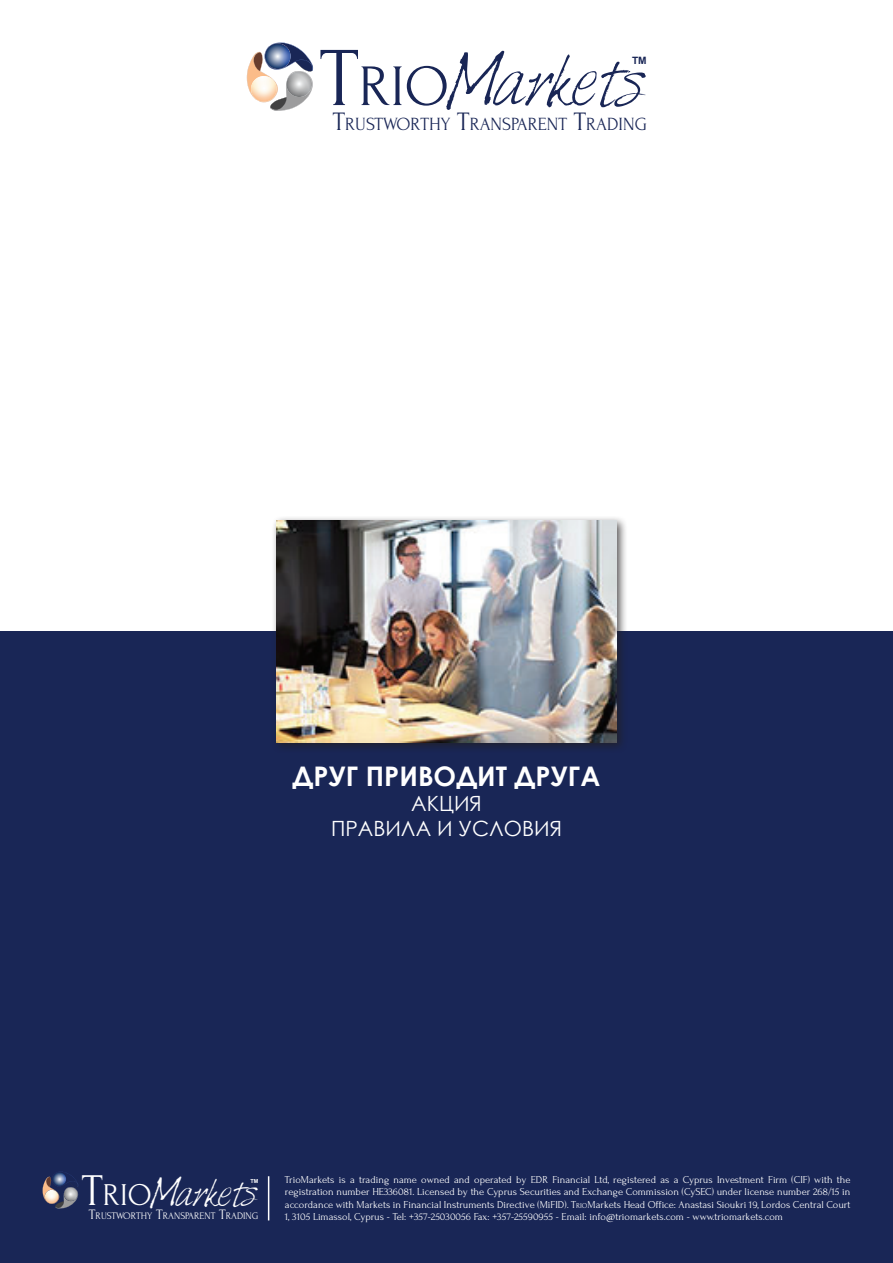
<style>
.page{position:relative;width:893px;height:1263px;background:#fff}
.page>*{position:absolute;margin:0;border:0;box-sizing:border-box;transform-origin:0 0}
.t1{font:61.65px "Harabara Hand";color:#192656}
.t2{font:58.5px "Forum";color:#192656}
.t3{font:33.3px "Harabara Hand";color:#fff}
.t4{font:31.5px "Forum";color:#fff}
.t5{font:700 27px "Century Gothic";color:#fff}
.t6{font:21px/25.2px "Century Gothic";color:#fff;text-align:center}
.t7{font:18.45px "Forum";color:#192656}
.t8{font:10.5px/12.6px "Forum";color:#fff;text-align:justify}
.t9{font:700 10.2px "Arial";color:#192656}
.t10{font:10.05px "Forum";color:#fff}
.t11{font:700 5.4px "Arial";color:#fff}
.s1{font-size:83.55px}
.s2{font-family:"Harabara Hand";font-size:63px}
.s3{font-size:26.4px}
.s4{font-size:45.15px}
.s5{font-family:"Harabara Hand";font-size:34.05px}
.s6{font-size:14.25px}
.s7{font-size:7.35px}
</style>
<div class="page">
<div style="left:0;top:1134px;width:893px;height:129px;background:#192656"></div>
<hr style="left:268px;top:1176px;width:1px;height:44px;background:#fff">
<svg style="left:43px;top:1172px;width:36px;height:37px"></svg>
<div style="left:0;top:631px;width:893px;height:511px;background:#192656"></div>
<svg style="left:247px;top:43px;width:66px;height:68px"></svg>
<div style="left:271px;top:516px;width:357px;height:237px;background:#231f20;opacity:.75"></div>
<img style="left:276px;top:521px;width:341px;height:221px">
<h2 class="t2" style="left:320px;top:55px;width:186px"><span class="s1">T</span>RIO<span class="s2">M</span></h2>
<h3 class="t7" style="left:333px;top:114px;width:315px"><span class="s3">T</span>RUSTWORTHY <span class="s3">T</span>RANSPARENT <span class="s3">T</span>RADING</h3>
<h1 class="t1" style="left:493px;top:48px;width:154px">arkets</h1>
<p class="t9" style="left:632px;top:53px;width:16px">TM</p>
<h3 class="t5" style="left:293px;top:755px;width:309px">ДРУГ ПРИВОДИТ ДРУГА</h3>
<h3 class="t6" style="left:331px;top:790px;width:232px">АКЦИЯ<br>ПРАВИЛА И УСЛОВИЯ</h3>
<h3 class="t4" style="left:82px;top:1178px;width:101px"><span class="s4">T</span>RIO<span class="s5">M</span></h3>
<p class="t10" style="left:89px;top:1210px;width:171px"><span class="s6">T</span>RUSTWORTHY <span class="s6">T</span>RANSPARENT <span class="s6">T</span>RADING</p>
<h3 class="t3" style="left:175px;top:1175px;width:84px">arkets</h3>
<p class="t11" style="left:250px;top:1177px;width:9px">TM</p>
<p class="t8" style="left:285px;top:1173px;width:567px">TrioMarkets is a trading name owned and operated by EDR Financial Ltd, registered as a Cyprus Investment Firm (CIF) with the registration number HE336081. Licensed by the Cyprus Securities and Exchange Commission (CySEC) under license number 268/15 in accordance with Markets in Financial Instruments Directive (MiFID). t<span class="s7">rio</span>markets Head Office: Anastasi Sioukri 19, Lordos Central Court 1, 3105 Limassol, Cyprus - Tel: +357-25030056 Fax: +357-25590955 - Email: info@triomarkets.com - www.triomarkets.com</p>
</div>
